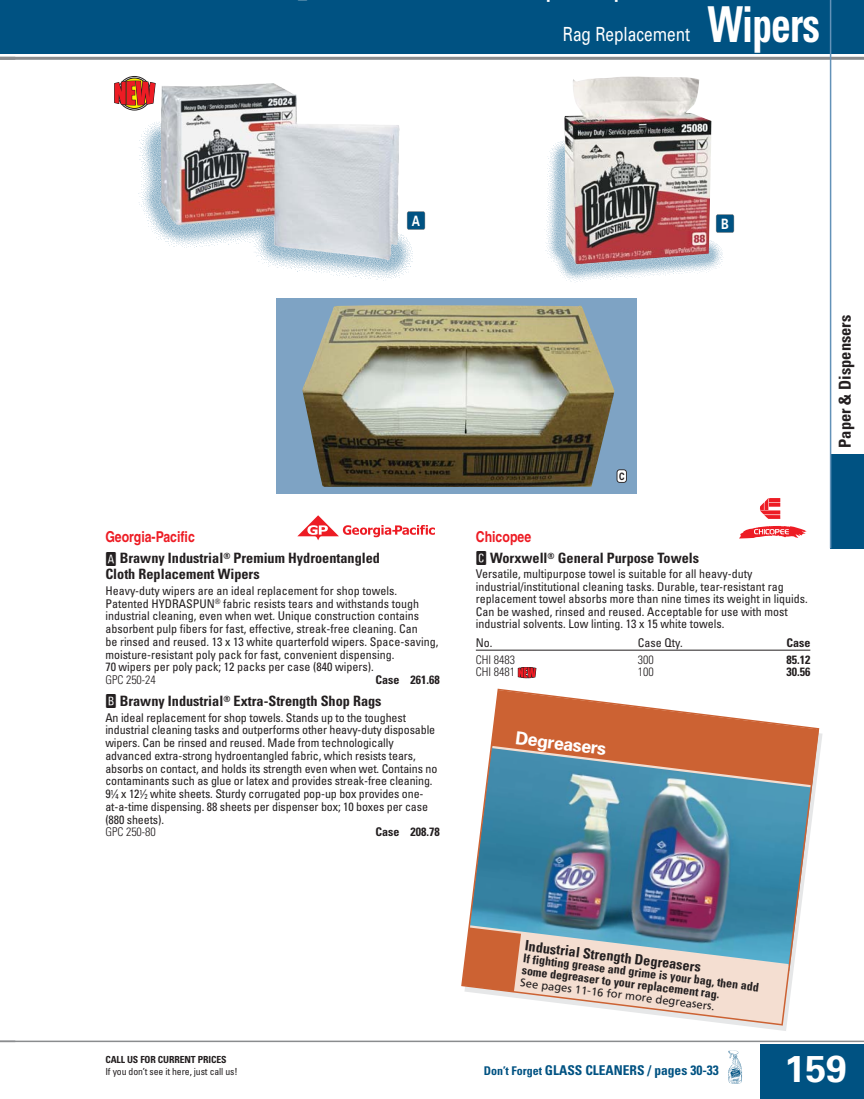
<style>
.page{position:relative;width:864px;height:1099px;background:#fff}
.page>*{position:absolute;margin:0;border:0;box-sizing:border-box;transform-origin:0 0}
.t1{font:700 condensed 49.5px "Univers";letter-spacing:-.02em;color:#fff;scale:.8 1}
.t2{font:700 37.5px "Univers";color:#fff}
.t3{font:19.5px "Univers";color:#fff;scale:.79 1}
.t4{font:700 18px "Univers";color:#fff}
.t5{font:700 condensed 16.5px "Univers";color:#231f20}
.t6{font:700 15px "Helvetica";color:#ed1c24;scale:.82 1}
.t7{font:700 condensed 14.25px/15.8px "Univers";color:#231f20}
.t8{font:700 14.25px "Univers";color:#fff;scale:.8 1}
.t9{font:700 condensed 13.5px "Univers";color:#005282}
.t10{font:condensed 12px/12.8px "Univers";color:#231f20}
.t11{font:700 condensed 12px/12px "Univers";color:#231f20}
.t12{font:300 condensed 12px "Univers";color:#231f20}
.t13{font:11.25px "Frutiger";color:#231f20}
.t14{font:700 10.2px "Univers";color:#231f20;scale:.8 1}
.t15{font:condensed 9.75px/12px "Univers";letter-spacing:-.01em;color:#231f20}
.s1{font-family:"Catalog Bld";font-weight:400;font-stretch:normal;font-size:21px}
.s2{font-weight:300}
.s3{font-size:7.2px}
.s4{font-weight:700}
.s5{font-size:12px}
</style>
<div class="page">
<div style="left:831px;top:454px;width:33px;height:94px;background:#005282"></div>
<hr style="left:0;top:1040px;width:864px;height:2px;background:#8a8c8e">
<div style="left:760px;top:1044px;width:104px;height:54px;background:#005282"></div>
<div style="left:0;top:0;width:864px;height:54px;background:#005282"></div>
<hr style="left:0;top:57px;width:864px;height:3px;background:#8a8c8e">
<svg style="left:0;top:1040px;width:15px;height:1px"></svg>
<hr style="left:830px;top:0;width:1px;height:548px;background:#6392b8">
<svg style="left:297px;top:515px;width:138px;height:25px"></svg>
<hr style="left:476px;top:649px;width:334px;height:1px;background:#231f20">
<svg style="left:518px;top:667px;width:18px;height:11px"></svg>
<svg style="left:760px;top:498px;width:20px;height:21px"></svg>
<svg style="left:739px;top:525px;width:68px;height:13px"></svg>
<img style="left:131px;top:76px;width:295px;height:205px">
<img style="left:544px;top:140px;width:191px;height:142px">
<img style="left:189px;top:94px;width:211px;height:166px">
<img style="left:564px;top:76px;width:148px;height:188px">
<div style="left:276px;top:298px;width:360px;height:195px;background:#7ea3c4"></div>
<img style="left:302px;top:305px;width:312px;height:182px">
<svg style="left:617px;top:469px;width:10px;height:14px"></svg>
<svg style="left:118px;top:76px;width:33px;height:34px"></svg>
<svg style="left:119px;top:78px;width:31px;height:31px"></svg>
<svg style="left:114px;top:80px;width:42px;height:30px"></svg>
<div style="left:407px;top:212px;width:18px;height:17px;background:#005282;border-radius:2px"></div>
<div style="left:407px;top:211px;width:18px;height:19px;border:1px solid #838282;border-radius:2px"></div>
<div style="left:716px;top:215px;width:18px;height:17px;background:#005282;border-radius:2px"></div>
<div style="left:716px;top:214px;width:18px;height:19px;border:1px solid #838282;border-radius:2px"></div>
<img style="left:728px;top:1050px;width:14px;height:33px">
<img style="left:461px;top:688px;width:359px;height:338px">
<svg style="left:462px;top:923px;width:329px;height:101px"></svg>
<svg style="left:490px;top:690px;width:329px;height:98px"></svg>
<p class="t3" style="left:563px;top:27px;width:163px">Rag Replacement</p>
<p class="t1" style="left:708px;top:6px;width:142px">Wipers</p>
<p class="t8" style="left:412px;top:215px;width:12px">A</p>
<p class="t8" style="left:721px;top:218px;width:11px">B</p>
<p class="t6" style="left:105px;top:530px;width:111px">Georgia-Pacific</p>
<p class="t7" style="left:105px;top:552px;width:276px"><span class="s1">a</span> Brawny Industrial<sup>®</sup> Premium Hydroentangled<br>Cloth Replacement Wipers</p>
<p class="t10" style="left:105px;top:585px;width:335px">Heavy-duty wipers are an ideal replacement for shop towels.<br>Patented HYDRASPUN<sup>®</sup> fabric resists tears and withstands tough industrial cleaning, even when wet. Unique construction contains absorbent pulp fibers for fast, effective, streak-free cleaning. Can<br>be rinsed and reused. 13 x 13 white quarterfold wipers. Space-saving, moisture-resistant poly pack for fast, convenient dispensing.<br>70 wipers per poly pack; 12 packs per case (840 wipers).<br><span class="s2">GPC 250-24</span></p>
<p class="t11" style="left:375px;top:675px;width:66px">Case 261.68</p>
<p class="t7" style="left:105px;top:694px;width:278px"><span class="s1">b</span> Brawny Industrial<sup>®</sup> Extra-Strength Shop Rags</p>
<p class="t10" style="left:105px;top:712px;width:334px">An ideal replacement for shop towels. Stands up to the toughest industrial cleaning tasks and outperforms other heavy-duty disposable wipers. Can be rinsed and reused. Made from technologically advanced extra-strong hydroentangled fabric, which resists tears, absorbs on contact, and holds its strength even when wet. Contains no contaminants such as glue or latex and provides streak-free cleaning.<br>9<sup>1</sup>⁄<span class="s3">4</span> x 12<sup>1</sup>⁄<span class="s3">2</span> white sheets. Sturdy corrugated pop-up box provides one&shy;at-a-time dispensing. 88 sheets per dispenser box; 10 boxes per case (880 sheets).<br><span class="s2">GPC 250-80</span></p>
<p class="t11" style="left:375px;top:827px;width:66px">Case 208.78</p>
<p class="t14" style="left:619px;top:472px;width:8px">C</p>
<p class="t6" style="left:476px;top:530px;width:69px">Chicopee</p>
<p class="t7" style="left:476px;top:551px;width:225px"><span class="s1">c</span> Worxwell<sup>®</sup> General Purpose Towels</p>
<p class="t10" style="left:476px;top:569px;width:333px">Versatile, multipurpose towel is suitable for all heavy-duty industrial/institutional cleaning tasks. Durable, tear-resistant rag replacement towel absorbs more than nine times its weight in liquids.<br>Can be washed, rinsed and reused. Acceptable for use with most industrial solvents. Low linting. 13 x 15 white towels.</p>
<p class="t10" style="left:476px;top:637px;width:18px">No.</p>
<p class="t10" style="left:638px;top:637px;width:46px">Case Qty.</p>
<p class="t11" style="left:786px;top:637px;width:25px">Case</p>
<p class="t12" style="left:476px;top:655px;width:41px">CHI 8483</p>
<p class="t12" style="left:638px;top:655px;width:17px">300</p>
<p class="t11" style="left:786px;top:654px;width:25px">85.12</p>
<p class="t12" style="left:476px;top:667px;width:41px">CHI 8481</p>
<p class="t12" style="left:638px;top:667px;width:17px">100</p>
<p class="t11" style="left:786px;top:667px;width:25px">30.56</p>
<p class="t4" style="left:516px;top:731px;width:93px;rotate:7deg">Degreasers</p>
<p class="t5" style="left:839px;top:448px;width:134px;rotate:-90deg">Paper &amp; Dispensers</p>
<p class="t7" style="left:526px;top:939px;width:179px;rotate:7deg">Industrial Strength Degreasers</p>
<p class="t11" style="left:524px;top:953px;width:239px;rotate:7deg">If fighting grease and grime is your bag, then add some degreaser to your replacement rag.</p>
<p class="t13" style="left:521px;top:977px;width:197px;rotate:7deg">See pages 11-16 for more degreasers.</p>
<p class="t15" style="left:105px;top:1054px;width:134px"><span class="s4">CALL US FOR CURRENT PRICES<br></span>If you don’t see it here, just call us!</p>
<p class="t2" style="left:785px;top:1054px;width:64px">159</p>
<p class="t2" style="left:800px;top:1058px;width:43px">10</p>
<p class="t9" style="left:484px;top:1065px;width:237px"><span class="s5">Don’t Forget</span> GLASS CLEANERS / pages 30-33</p>
</div>
